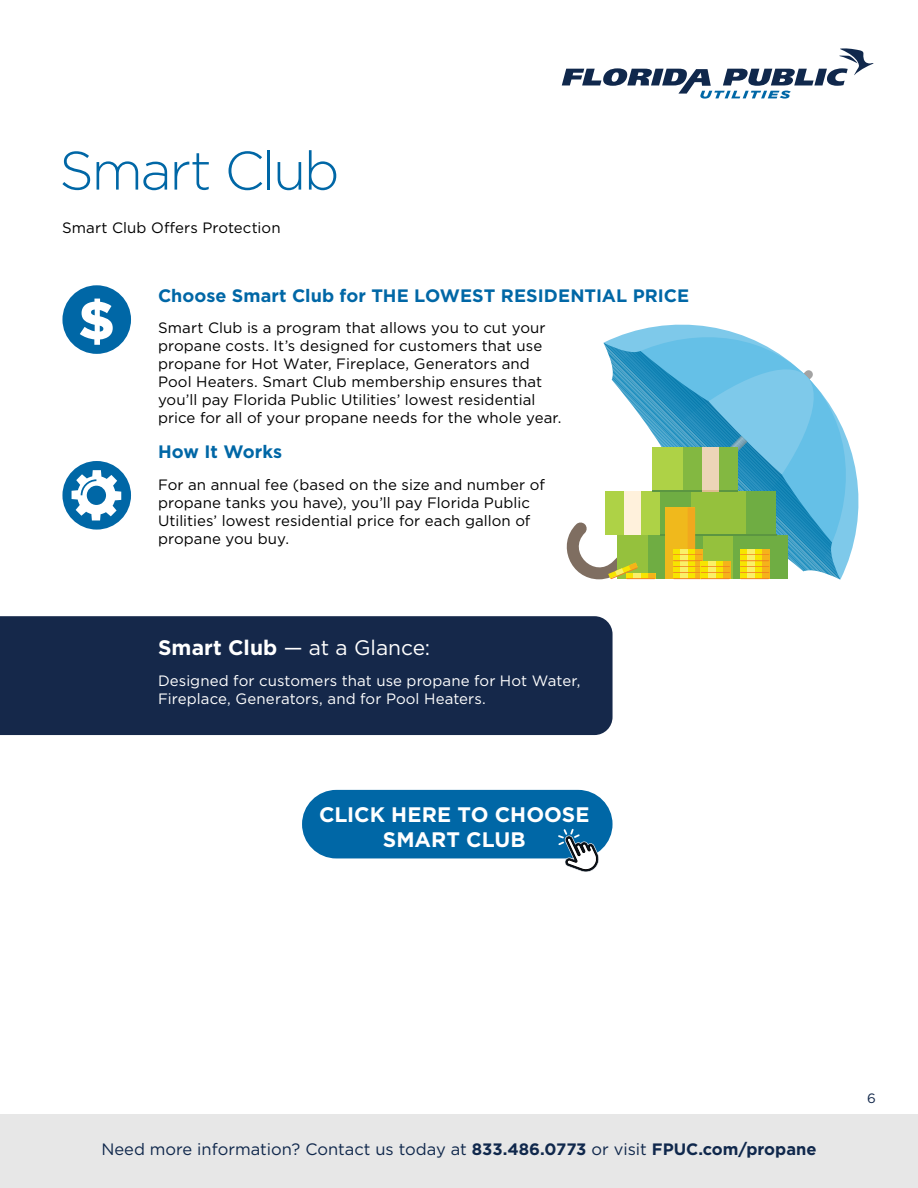
<style>
.page{position:relative;width:918px;height:1188px;background:#fff}
.page>*{position:absolute;margin:0;border:0;box-sizing:border-box;transform-origin:0 0}
.t1{font:300 54px "Gotham";letter-spacing:-.04em;color:#0067a6}
.t2{font:900 54px "Gotham";color:#fff}
.t3{font:700 21px/25.2px "Gotham";color:#fff;text-align:center}
.t4{font:21px "Gotham";letter-spacing:-.005em;color:#fff}
.t5{font:700 18px "Gotham";letter-spacing:.005em;color:#0067a6}
.t6{font:16.5px "Gotham";color:#10284c}
.t7{font:15px/18px "Gotham";letter-spacing:.005em;color:#000}
.t8{font:15px/18px "Gotham";letter-spacing:.01em;color:#fff}
.t9{font:13.5px "Gotham";color:#13284b}
.s1{font-weight:700}
</style>
<div class="page">
<div style="left:0;top:1115px;width:918px;height:73px;background:#e7e7e7"></div>
<svg style="left:562px;top:48px;width:312px;height:51px"></svg>
<div style="left:62px;top:285px;width:69px;height:69px;background:#0067a6;border-radius:50%"></div>
<div style="left:62px;top:461px;width:69px;height:69px;background:#0067a6;border-radius:50%"></div>
<svg style="left:72px;top:470px;width:49px;height:50px"></svg>
<svg style="left:621px;top:325px;width:237px;height:237px"></svg>
<svg style="left:626px;top:343px;width:214px;height:214px;fill:#65c0e7"></svg>
<svg style="left:567px;top:358px;width:258px;height:222px"></svg>
<div style="left:624px;top:491px;width:17px;height:44px;background:#fff1dc"></div>
<div style="left:0;top:616px;width:613px;height:119px;background:#15284a"></div>
<div style="left:302px;top:790px;width:311px;height:68px;background:#0067a6;border-radius:34px"></div>
<svg style="left:558px;top:829px;width:41px;height:43px"></svg>
<h1 class="t1" style="left:59px;top:136px;width:282px">Smart Club</h1>
<p class="t7" style="left:62px;top:219px;width:220px">Smart Club Ofers Protection</p>
<h1 class="t2" style="left:78px;top:283px;width:37px">$</h1>
<h4 class="t5" style="left:158px;top:283px;width:533px">Choose Smart Club for THE LOWEST RESIDENTIAL PRICE</h4>
<p class="t7" style="left:158px;top:319px;width:405px">Smart Club is a program that allows you to cut your propane costs. It’s designed for customers that use propane for Hot Water, Fireplace, Generators and Pool Heaters. Smart Club membership ensures that you’ll pay Florida Public Utilities’ lowest residential price for all of your propane needs for the whole year.</p>
<h4 class="t5" style="left:158px;top:440px;width:126px">How It Works</h4>
<p class="t7" style="left:158px;top:475px;width:388px">For an annual fee (based on the size and number of propane tanks you have), you’ll pay Florida Public Utilities’ lowest residential price for each gallon of propane you buy.</p>
<p class="t4" style="left:158px;top:634px;width:274px"><span class="s1">Smart Club</span> — at a Glance:</p>
<p class="t8" style="left:158px;top:671px;width:424px">Designed for customers that use propane for Hot Water,<br>Fireplace, Generators, and for Pool Heaters.</p>
<p class="t3" style="left:319px;top:802px;width:272px">CLICK HERE TO CHOOSE<br>SMART CLUB</p>
<p class="t6" style="left:101px;top:1138px;width:717px">Need more information? Contact us today at <span class="s1">833.486.0773</span> or visit <span class="s1">FPUC.com/propane</span></p>
<p class="t9" style="left:867px;top:1089px;width:10px">6</p>
</div>
